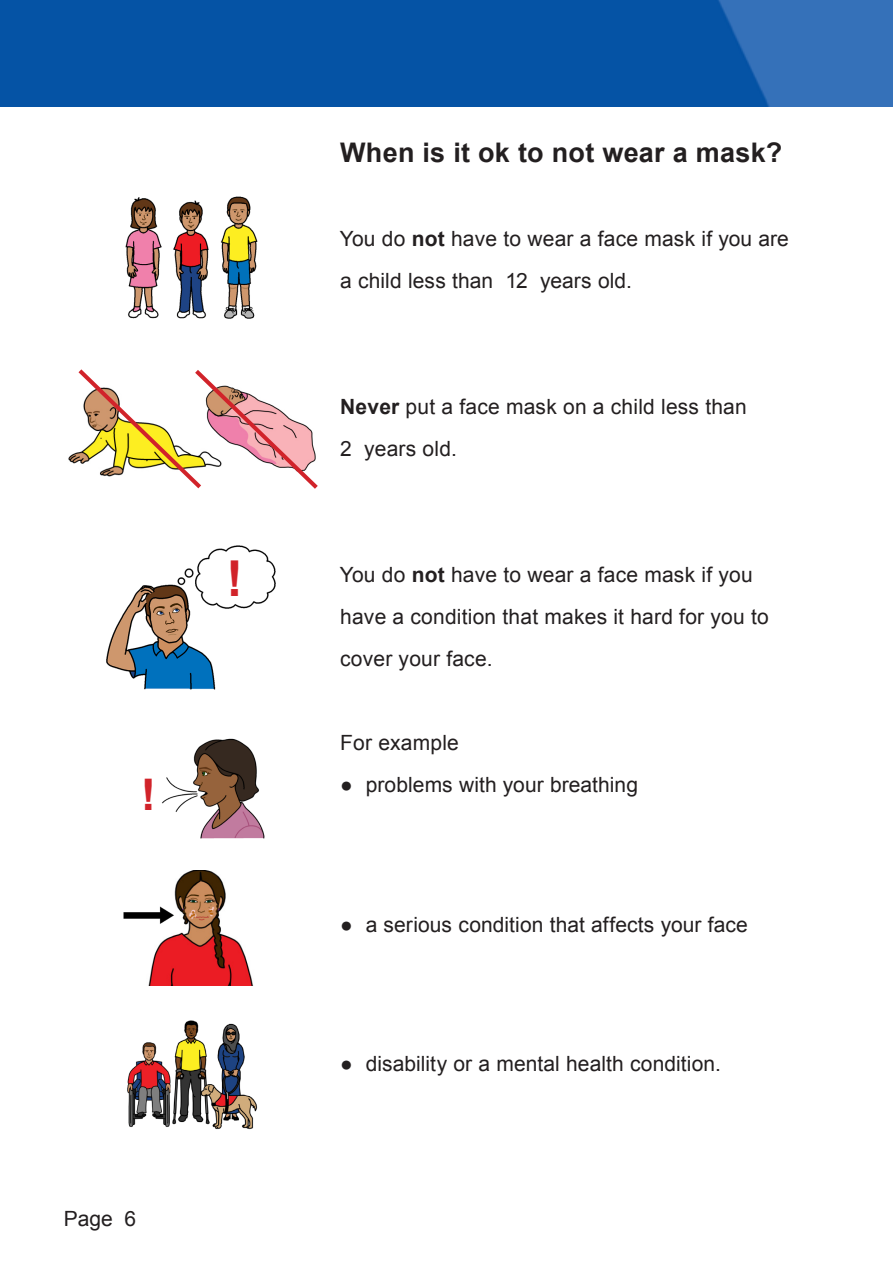
<style>
.page{position:relative;width:893px;height:1263px;background:#fff}
.page>*{position:absolute;margin:0;border:0;box-sizing:border-box;transform-origin:0 0}
.Body_indent_for_2_di{font:700 49.5px "Arial";color:#d1232a}
.Body_indent_for_2_di-2{font:700 43.5px "Arial";color:#d1232a;scale:1.06 1}
.Heading_-_size_18_BO{font:700 27px "Arial";letter-spacing:.01em;color:#231f20}
.Body{font:21px/42px "Arial";letter-spacing:.01em;color:#231f20}
.s1{font-weight:700}
</style>
<div class="page">
<img style="left:0;top:0;width:893px;height:106px">
<img style="left:125px;top:196px;width:133px;height:123px">
<svg style="left:74px;top:369px;width:244px;height:120px"></svg>
<img style="left:106px;top:545px;width:170px;height:145px">
<img style="left:162px;top:738px;width:103px;height:101px">
<img style="left:148px;top:870px;width:105px;height:115px">
<img style="left:123px;top:881px;width:53px;height:54px">
<img style="left:127px;top:1020px;width:131px;height:110px">
<p class="Body_indent_for_2_di-2" style="left:141px;top:766px;width:16px">!</p>
<p class="Body_indent_for_2_di" style="left:226px;top:546px;width:18px">!</p>
<p class="Body" style="left:64px;top:1198px;width:74px">Page 6</p>
<p class="Heading_-_size_18_BO" style="left:340px;top:135px;width:444px">When is it ok to not wear a mask?</p>
<p class="Body" style="left:340px;top:218px;width:451px">You do <span class="s1">not</span> have to wear a face mask if you are a child less than 12 years old.</p>
<p class="Body" style="left:340px;top:386px;width:408px"><span class="s1">Never</span> put a face mask on a child less than<br>2 years old.</p>
<p class="Body" style="left:340px;top:554px;width:430px">You do <span class="s1">not</span> have to wear a face mask if you have a condition that makes it hard for you to cover your face.</p>
<p class="Body" style="left:340px;top:722px;width:120px">For example</p>
<p class="Body" style="left:340px;top:764px;width:299px">● problems with your breathing</p>
<p class="Body" style="left:340px;top:903px;width:409px">● a serious condition that affects your face</p>
<p class="Body" style="left:340px;top:1043px;width:382px">● disability or a mental health condition.</p>
</div>
